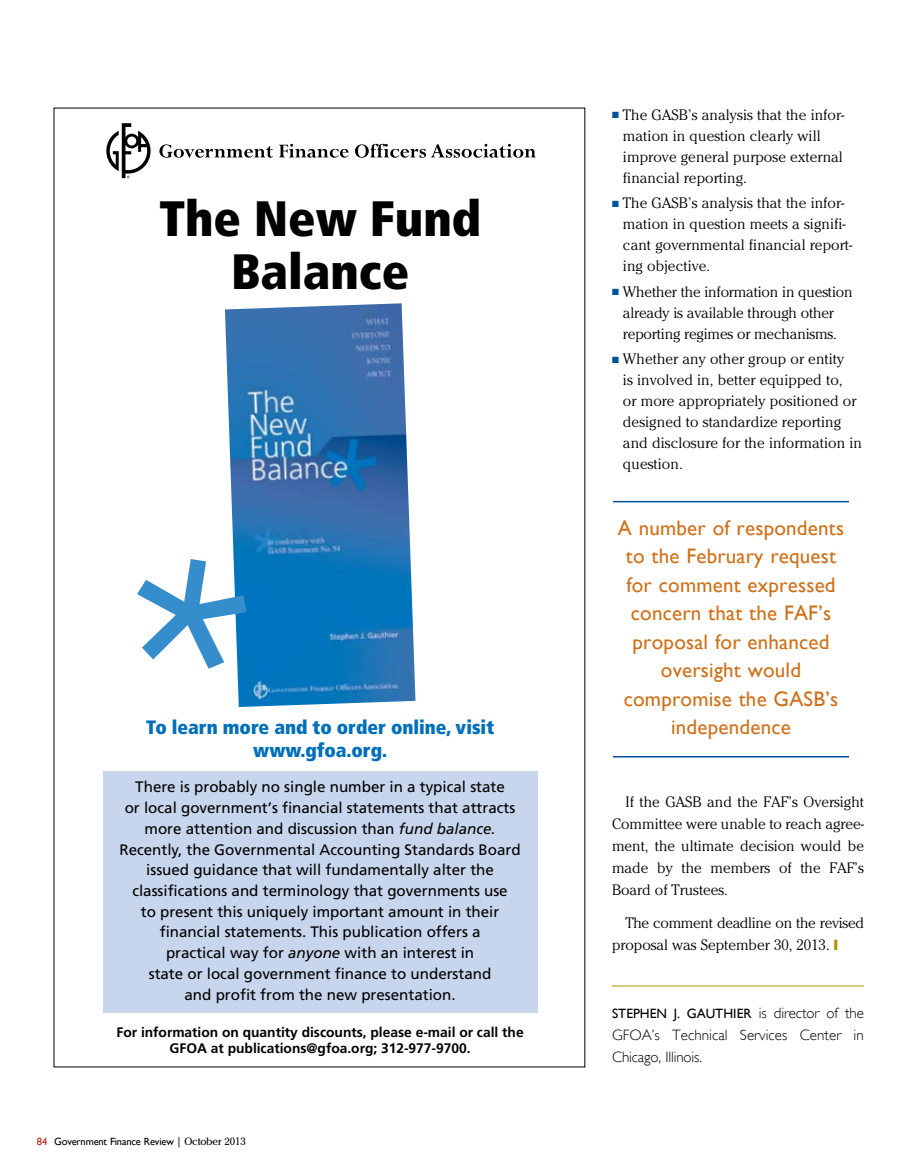
<style>
.page{position:relative;width:918px;height:1175px;background:#fff}
.page>*{position:absolute;margin:0;border:0;box-sizing:border-box;transform-origin:0 0}
.t1{font:900 condensed 49.65px/52.5px "Frutiger";color:#000;text-align:center}
.t2{font:21px/28.5px "Gill Sans";letter-spacing:.01em;color:#ce7019;text-align:center}
.t3{font:900 condensed 19.35px/23.2px "Frutiger";color:#006fba;text-align:center}
.t4{font:15.15px/20.7px "Frutiger";color:#000;text-align:center}
.t5{font:300 15px/21px "Cheltenham";letter-spacing:.005em;color:#000}
.t6{font:300 15px/21.9px "Cheltenham";letter-spacing:-.02em;color:#000}
.t7{font:300 15px/21.9px "Gill Sans";letter-spacing:.005em;color:#000}
.t8{font:700 13.8px/16.5px "Frutiger";color:#000;text-align:center}
.t9{font:13.5px "Gill Sans";color:#000}
.t10{font:10.5px "Gill Sans";letter-spacing:-.015em;color:#000}
.s1{font-style:italic}
.s2{color:#b32317}
.s3{font-family:"Cheltenham IT Cby BT"}
.s4{color:#00539b}
.s5{font-weight:300;font-size:15px}
</style>
<div class="page">
<hr style="left:612px;top:985px;width:252px;height:1px;background:#ad9600">
<svg style="left:159px;top:144px;width:114px;height:14px"></svg>
<svg style="left:279px;top:144px;width:70px;height:14px"></svg>
<svg style="left:355px;top:144px;width:181px;height:14px"></svg>
<svg style="left:106px;top:123px;width:45px;height:55px"></svg>
<div style="left:103px;top:771px;width:435px;height:241px;background:#c7d5ed"></div>
<img style="left:225px;top:303px;width:190px;height:404px">
<svg style="left:137px;top:559px;width:110px;height:109px"></svg>
<hr style="left:613px;top:501px;width:236px;height:1px;background:#00539b">
<hr style="left:613px;top:756px;width:236px;height:1px;background:#00539b">
<h1 class="t1" style="left:159px;top:192px;width:323px">The New Fund<br>Balance</h1>
<p class="t3" style="left:146px;top:715px;width:350px">To learn more and to order online, visit www.gfoa.org.</p>
<p class="t4" style="left:119px;top:777px;width:403px">There is probably no single number in a typical state<br>or local government’s financial statements that attracts more attention and discussion than <span class="s1">fund balance.<br></span>Recently, the Governmental Accounting Standards Board issued guidance that will fundamentally alter the classifications and terminology that governments use<br>to present this uniquely important amount in their financial statements. This publication offers a<br>practical way for <span class="s1">anyone</span> with an interest in<br>state or local government finance to understand<br>and profit from the new presentation.</p>
<p class="t8" style="left:117px;top:1023px;width:409px">For information on quantity discounts, please e-mail or call the<br>GFOA at publications@gfoa.org; 312-977-9700.</p>
<p class="t10" style="left:37px;top:1135px;width:210px"><span class="s2">84</span> Government Finance Review <span class="s3">| October 2013</span></p>
<p class="t5" style="left:623px;top:104px;width:223px;text-indent:-11px"><span class="s4">■</span> The GASB’s analysis that the infor&shy;mation in question clearly will improve general purpose external financial reporting.</p>
<p class="t5" style="left:623px;top:192px;width:231px;text-indent:-11px"><span class="s4">■</span> The GASB’s analysis that the infor&shy;mation in question meets a signifi&shy;cant governmental financial report&shy;ing objective.</p>
<p class="t5" style="left:612px;top:281px;width:242px;text-align:center"><span class="s4">■</span> Whether the information in question already is available through other reporting regimes or mechanisms.</p>
<p class="t5" style="left:623px;top:348px;width:241px;text-indent:-11px"><span class="s4">■</span> Whether any other group or entity<br>is involved in, better equipped to,<br>or more appropriately positioned or designed to standardize reporting and disclosure for the information in question.</p>
<h2 class="t2" style="left:618px;top:513px;width:228px">A number of respondents to the February request for comment expressed concern that the FAF’s proposal for enhanced oversight would compromise the GASB’s independence</h2>
<p class="t5" style="left:612px;top:790px;width:254px;line-height:21.9px;text-align:justify;text-indent:14px">If the GASB and the FAF’s Oversight Committee were unable to reach agree&shy;ment, the ultimate decision would be made by the members of the FAF’s Board of Trustees.</p>
<p class="t6" style="left:612px;top:911px;width:253px;text-indent:14px">The comment deadline on the revised proposal was September 30, 2013.</p>
<p class="t9" style="left:612px;top:1005px;width:254px">STEPHEN J. GAUTHIER <span class="s5">is director of the</span></p>
<p class="t7" style="left:612px;top:1024px;width:253px">GFOA’s Technical Services Center in<br>Chicago, Illinois.</p>
</div>
